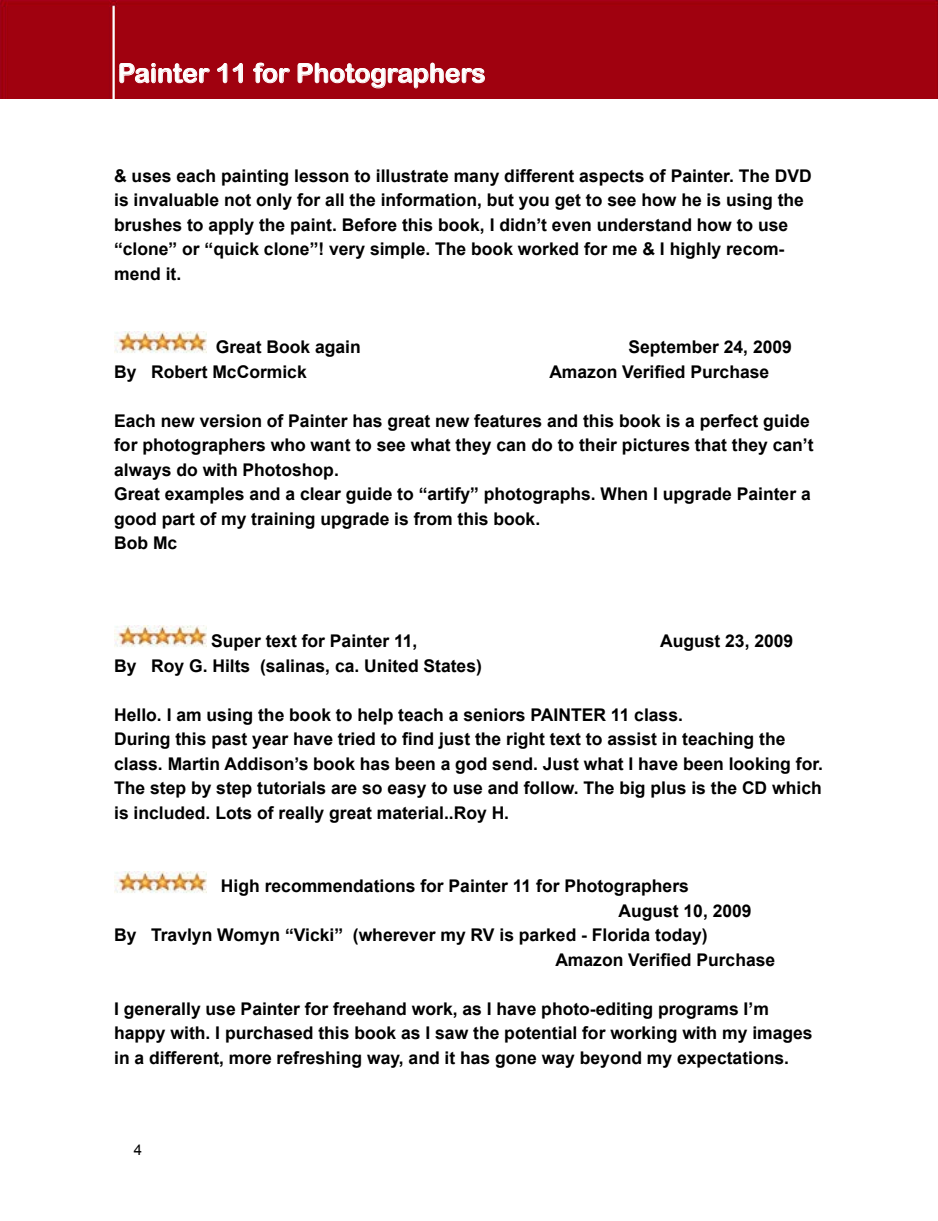
<style>
.page{position:relative;width:938px;height:1221px;background:#fff}
.page>*{position:absolute;margin:0;border:0;box-sizing:border-box;transform-origin:0 0}
.t1{font:26.25px "Arial Rounded MT Bold";color:#fff}
.t2{font:700 17.5px/24.5px "Arial";color:#000}
.t3{font:14.88px "Arial";color:#000}
</style>
<div class="page">
<div style="left:0;top:0;width:938px;height:99px;background:#a0010f"></div>
<svg style="left:119px;top:63px;width:91px;height:21px;background:#b63e49"></svg>
<svg style="left:217px;top:63px;width:26px;height:21px"></svg>
<svg style="left:252px;top:62px;width:38px;height:22px"></svg>
<svg style="left:297px;top:62px;width:188px;height:27px;background:#b2313c"></svg>
<img style="left:114px;top:332px;width:92px;height:21px">
<img style="left:114px;top:625px;width:92px;height:22px">
<img style="left:114px;top:871px;width:92px;height:22px">
<h1 class="t1" style="left:118px;top:58px;width:369px">Painter 11 for Photographers</h1>
<p class="t2" style="left:114px;top:164px;width:699px">&amp; uses each painting lesson to illustrate many different aspects of Painter. The DVD is invaluable not only for all the information, but you get to see how he is using the brushes to apply the paint. Before this book, I didn’t even understand how to use “clone” or “quick clone”! very simple. The book worked for me &amp; I highly recom&shy;mend it.</p>
<p class="t2" style="left:216px;top:335px;width:146px">Great Book again</p>
<p class="t2" style="left:628px;top:335px;width:165px">September 24, 2009</p>
<p class="t2" style="left:114px;top:360px;width:194px">By Robert McCormick</p>
<p class="t2" style="left:549px;top:360px;width:221px">Amazon Verified Purchase</p>
<p class="t2" style="left:114px;top:409px;width:701px">Each new version of Painter has great new features and this book is a perfect guide for photographers who want to see what they can do to their pictures that they can’t always do with Photoshop.<br>Great examples and a clear guide to “artify” photographs. When I upgrade Painter a good part of my training upgrade is from this book.<br>Bob Mc</p>
<p class="t2" style="left:211px;top:629px;width:208px">Super text for Painter 11,</p>
<p class="t2" style="left:660px;top:629px;width:135px">August 23, 2009</p>
<p class="t2" style="left:114px;top:654px;width:369px">By Roy G. Hilts (salinas, ca. United States)</p>
<p class="t2" style="left:114px;top:703px;width:710px">Hello. I am using the book to help teach a seniors PAINTER 11 class.<br>During this past year have tried to find just the right text to assist in teaching the class. Martin Addison’s book has been a god send. Just what I have been looking for.<br>The step by step tutorials are so easy to use and follow. The big plus is the CD which is included. Lots of really great material..Roy H.</p>
<p class="t2" style="left:221px;top:874px;width:469px">High recommendations for Painter 11 for Photographers</p>
<p class="t2" style="left:618px;top:899px;width:135px">August 10, 2009</p>
<p class="t2" style="left:114px;top:923px;width:595px">By Travlyn Womyn “Vicki” (wherever my RV is parked - Florida today)</p>
<p class="t2" style="left:555px;top:948px;width:221px">Amazon Verified Purchase</p>
<p class="t2" style="left:114px;top:997px;width:700px">I generally use Painter for freehand work, as I have photo-editing programs I’m happy with. I purchased this book as I saw the potential for working with my images in a different, more refreshing way, and it has gone way beyond my expectations.</p>
<p class="t3" style="left:134px;top:1139px;width:10px">4</p>
</div>
